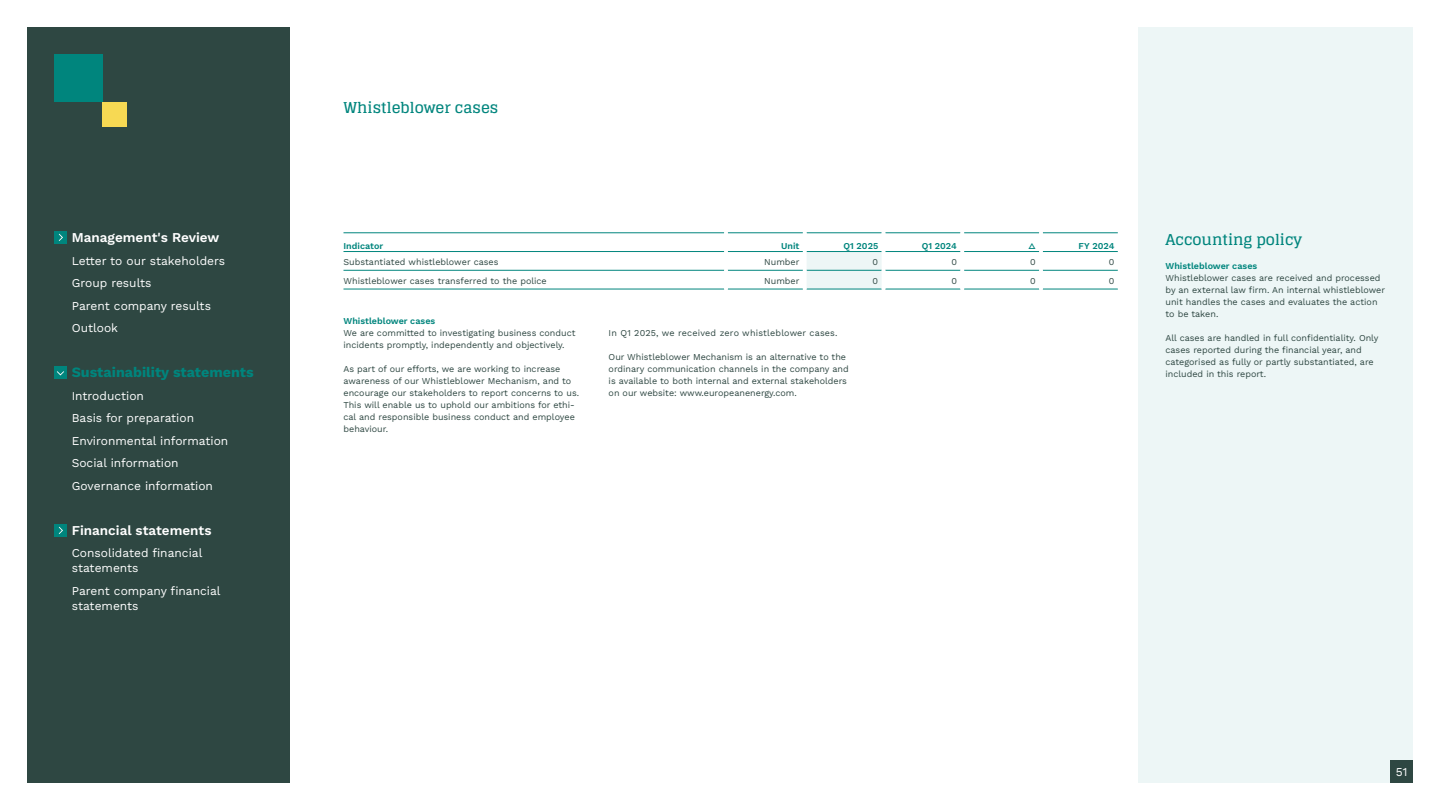
<style>
.page{position:relative;width:1440px;height:810px;background:#fff}
.page>*{position:absolute;margin:0;border:0;box-sizing:border-box;transform-origin:0 0}
.Header_3_-_Bold_20_22{font:700 15px "Glegoo";color:#00857d}
.Header_3_Not_for_TOC{font:700 15px "Glegoo";color:#00857d}
.t1{font:700 14.25px "Work Sans";color:#00857d}
.t2{font:600 13.5px "Work Sans";color:#fff}
.t3{font:12px/22.5px "Work Sans";color:#fff}
.Body_12_16_not_aligned_to_grid{font:9px/12px "Work Sans";color:#2e4742}
.Brød_V-align{font:9px "Work Sans";color:#2e4742}
.Body_12_16_not_aligned_to_grid-2{font:9px "Work Sans";letter-spacing:.02em;color:#2e4742}
.Header_for_12_16_Account{font:600 9px "Work Sans";color:#00857d}
.Overskrift_L-Grøn_H-align{font:600 9px "Work Sans";color:#00857d}
.Brød_H-align{font:9px "Work Sans";color:#2e4742}
.Overskrift_L-Grøn_V-align{font:600 9px "Work Sans";color:#00857d}
</style>
<div class="page">
<div style="left:1139px;top:27px;width:274px;height:756px;background:#edf6f6"></div>
<div style="left:807px;top:252px;width:75px;height:37px;background:#edf6f6"></div>
<hr style="left:1043px;top:232px;width:75px;height:1px;background:#00857d">
<hr style="left:1043px;top:251px;width:75px;height:1px;background:#00857d">
<hr style="left:964px;top:232px;width:75px;height:1px;background:#00857d">
<hr style="left:964px;top:251px;width:75px;height:1px;background:#00857d">
<hr style="left:885px;top:232px;width:75px;height:1px;background:#00857d">
<hr style="left:885px;top:251px;width:75px;height:1px;background:#00857d">
<hr style="left:807px;top:232px;width:75px;height:1px;background:#00857d">
<hr style="left:807px;top:251px;width:75px;height:1px;background:#00857d">
<hr style="left:728px;top:232px;width:75px;height:1px;background:#00857d">
<hr style="left:728px;top:251px;width:75px;height:1px;background:#00857d">
<hr style="left:344px;top:232px;width:380px;height:1px;background:#00857d">
<hr style="left:344px;top:251px;width:380px;height:1px;background:#00857d">
<hr style="left:1043px;top:270px;width:75px;height:1px;background:#00857d">
<hr style="left:1043px;top:289px;width:75px;height:1px;background:#00857d">
<hr style="left:964px;top:270px;width:75px;height:1px;background:#00857d">
<hr style="left:964px;top:289px;width:75px;height:1px;background:#00857d">
<hr style="left:885px;top:270px;width:75px;height:1px;background:#00857d">
<hr style="left:885px;top:289px;width:75px;height:1px;background:#00857d">
<hr style="left:807px;top:270px;width:75px;height:1px;background:#00857d">
<hr style="left:807px;top:289px;width:75px;height:1px;background:#00857d">
<hr style="left:728px;top:270px;width:75px;height:1px;background:#00857d">
<hr style="left:728px;top:289px;width:75px;height:1px;background:#00857d">
<hr style="left:344px;top:270px;width:380px;height:1px;background:#00857d">
<hr style="left:344px;top:289px;width:380px;height:1px;background:#00857d">
<div style="left:27px;top:27px;width:263px;height:756px;background:#2e4742"></div>
<div style="left:1390px;top:760px;width:23px;height:23px;background:#2e4742"></div>
<div style="left:54px;top:231px;width:13px;height:13px;background:#00857d"></div>
<svg style="left:59px;top:234px;width:4px;height:7px"></svg>
<div style="left:54px;top:366px;width:13px;height:13px;background:#00857d"></div>
<svg style="left:57px;top:371px;width:7px;height:5px"></svg>
<div style="left:54px;top:524px;width:13px;height:13px;background:#00857d"></div>
<svg style="left:59px;top:527px;width:4px;height:7px"></svg>
<div style="left:54px;top:54px;width:48px;height:48px;background:#00857d"></div>
<div style="left:102px;top:102px;width:24px;height:24px;background:#f7d953"></div>
<h3 class="t2" style="left:72px;top:228px;width:149px">Management's Review</h3>
<h3 class="t3" style="left:72px;top:249px;width:155px">Letter to our stakeholders<br>Group results<br>Parent company results<br>Outlook</h3>
<h2 class="t1" style="left:72px;top:362px;width:183px">Sustainability statements</h2>
<h3 class="t3" style="left:72px;top:384px;width:158px">Introduction<br>Basis for preparation<br>Environmental information<br>Social information<br>Governance information</h3>
<h3 class="t2" style="left:72px;top:520px;width:141px">Financial statements</h3>
<h3 class="t3" style="left:72px;top:545px;width:132px;line-height:15px">Consolidated financial statements</h3>
<h3 class="t3" style="left:72px;top:583px;width:150px;line-height:15px">Parent company financial statements</h3>
<p class="Header_3_-_Bold_20_22" style="left:344px;top:99px;width:156px">Whistleblower cases</p>
<p class="Overskrift_L-Grøn_V-align" style="left:344px;top:239px;width:41px">Indicator</p>
<p class="Overskrift_L-Grøn_H-align" style="left:781px;top:239px;width:20px">Unit</p>
<p class="Overskrift_L-Grøn_H-align" style="left:843px;top:239px;width:36px">Q1 2025</p>
<p class="Overskrift_L-Grøn_H-align" style="left:922px;top:239px;width:37px">Q1 2024</p>
<p class="Overskrift_L-Grøn_H-align" style="left:1029px;top:239px;width:9px">△</p>
<p class="Overskrift_L-Grøn_H-align" style="left:1079px;top:239px;width:37px">FY 2024</p>
<p class="Brød_V-align" style="left:344px;top:255px;width:157px">Substantiated whistleblower cases</p>
<p class="Brød_H-align" style="left:764px;top:255px;width:37px">Number</p>
<p class="Brød_H-align" style="left:873px;top:255px;width:7px">0</p>
<p class="Brød_H-align" style="left:951px;top:255px;width:7px">0</p>
<p class="Brød_H-align" style="left:1030px;top:255px;width:7px">0</p>
<p class="Brød_H-align" style="left:1109px;top:255px;width:7px">0</p>
<p class="Brød_V-align" style="left:344px;top:274px;width:205px">Whistleblower cases transferred to the police</p>
<p class="Brød_H-align" style="left:764px;top:274px;width:37px">Number</p>
<p class="Brød_H-align" style="left:873px;top:274px;width:7px">0</p>
<p class="Brød_H-align" style="left:951px;top:274px;width:7px">0</p>
<p class="Brød_H-align" style="left:1030px;top:274px;width:7px">0</p>
<p class="Brød_H-align" style="left:1109px;top:274px;width:7px">0</p>
<p class="Header_for_12_16_Account" style="left:344px;top:314px;width:93px">Whistleblower cases</p>
<p class="Body_12_16_not_aligned_to_grid" style="left:344px;top:327px;width:234px">We are committed to investigating business conduct incidents promptly, independently and objectively.</p>
<p class="Body_12_16_not_aligned_to_grid" style="left:344px;top:363px;width:237px">As part of our efforts, we are working to increase awareness of our Whistleblower Mechanism, and to encourage our stakeholders to report concerns to us.</p>
<p class="Body_12_16_not_aligned_to_grid" style="left:344px;top:399px;width:233px;text-align:justify">This will enable us to uphold our ambitions for ethi&shy;cal and responsible business conduct and employee behaviour.</p>
<p class="Body_12_16_not_aligned_to_grid-2" style="left:609px;top:326px;width:231px">In Q1 2025, we received zero whistleblower cases.</p>
<p class="Body_12_16_not_aligned_to_grid" style="left:609px;top:351px;width:242px">Our Whistleblower Mechanism is an alternative to the ordinary communication channels in the company and is available to both internal and external stakeholders on our website: www.europeanenergy.com.</p>
<p class="Header_3_Not_for_TOC" style="left:1166px;top:231px;width:138px">Accounting policy</p>
<p class="Header_for_12_16_Account" style="left:1166px;top:259px;width:93px">Whistleblower cases</p>
<p class="Body_12_16_not_aligned_to_grid" style="left:1166px;top:272px;width:221px">Whistleblower cases are received and processed by an external law firm. An internal whistleblower unit handles the cases and evaluates the action to be taken.</p>
<p class="Body_12_16_not_aligned_to_grid" style="left:1166px;top:332px;width:214px">All cases are handled in full confidentiality. Only cases reported during the financial year, and categorised as fully or partly substantiated, are included in this report.</p>
<h3 class="t3" style="left:1396px;top:760px;width:13px">51</h3>
</div>
